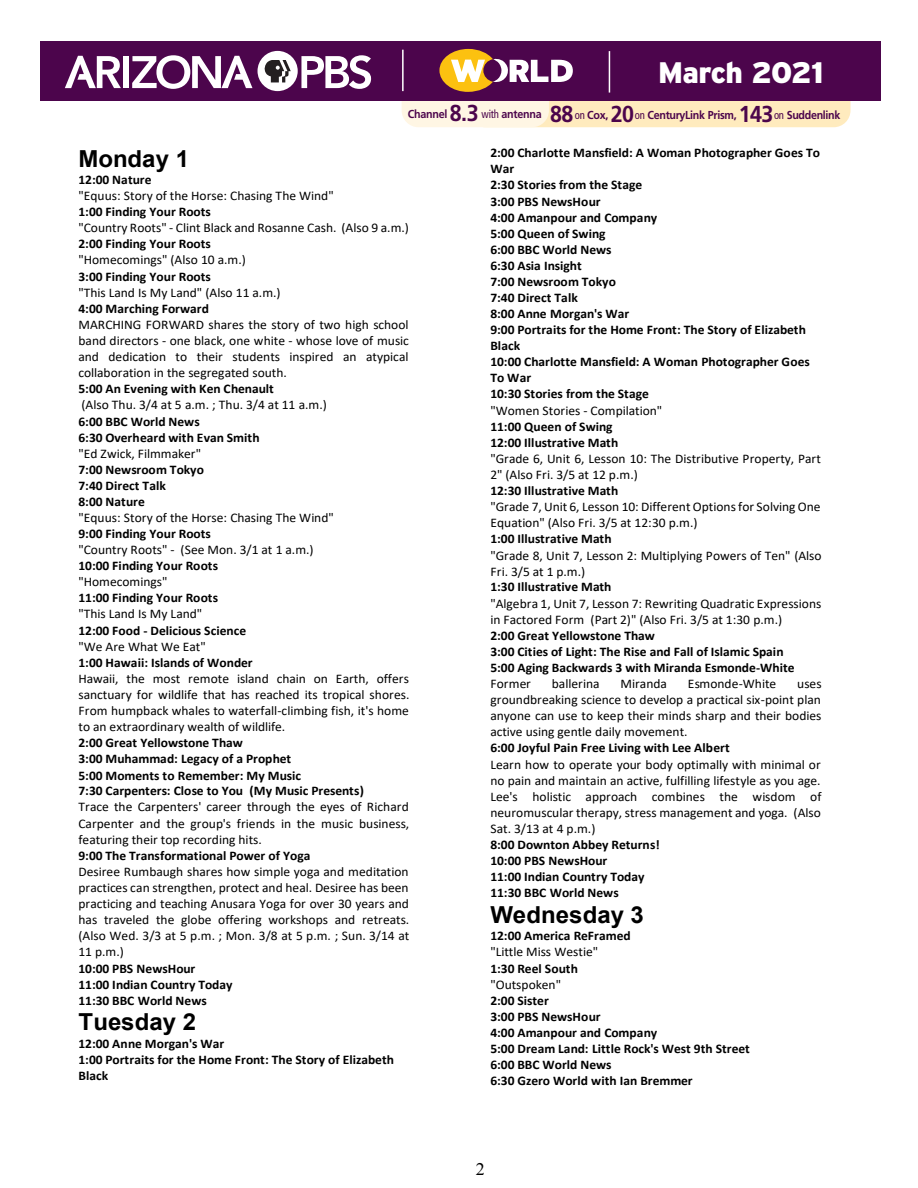
<style>
.page{position:relative;width:918px;height:1188px;background:#fff}
.page>*{position:absolute;margin:0;border:0;box-sizing:border-box;transform-origin:0 0}
.t1{font:900 29.7px "PBS Explorer";letter-spacing:-.03em;color:#fff}
.t2{font:700 23.4px "Arial";color:#000}
.t3{font:17.55px "Times New Roman";color:#000}
.t4{font:13.2px/16px "Calibri";color:#000}
.t5{font:700 13.2px/16px "Calibri";color:#000}
.t6{font:700 11.55px "Frutiger LT Std";letter-spacing:-.03em;color:#4c054c;scale:.93 1}
.s1{font-size:23.1px}
.s2{font-weight:400;font-stretch:condensed}
.s3{font-weight:700}
.s4{font-weight:400}
</style>
<div class="page">
<div style="left:41px;top:41px;width:840px;height:60px;background:#4c054c"></div>
<svg style="left:65px;top:56px;width:56px;height:32px"></svg>
<div style="left:123px;top:56px;width:6px;height:32px;background:#fff"></div>
<svg style="left:132px;top:55px;width:120px;height:34px"></svg>
<svg style="left:258px;top:51px;width:113px;height:40px"></svg>
<svg style="left:402px;top:49px;width:449px;height:78px"></svg>
<p class="t6" style="left:408px;top:108px;width:145px">Channel <span class="s1">8.3</span> <span class="s2">with</span> antenna</p>
<h1 class="t1" style="left:658px;top:55px;width:167px">March 2021</h1>
<p class="t6" style="left:550px;top:108px;width:314px"><span class="s1">88</span> <span class="s2">on</span> Cox, <span class="s1">20</span><span class="s2">on</span> CenturyLink Prism, <span class="s1">143</span><span class="s2">on</span> Suddenlink</p>
<p class="t2" style="left:79px;top:143px;width:112px">Monday 1</p>
<p class="t4" style="left:79px;top:172px;width:332px"><span class="s3">12:00 Nature<br></span>"Equus: Story of the Horse: Chasing The Wind"<br><span class="s3">1:00 Finding Your Roots<br></span>"Country Roots" - Clint Black and Rosanne Cash. (Also 9 a.m.)<br><span class="s3">2:00 Finding Your Roots<br></span>"Homecomings" (Also 10 a.m.)<br><span class="s3">3:00 Finding Your Roots<br></span>"This Land Is My Land" (Also 11 a.m.)<br><span class="s3">4:00 Marching Forward<br></span>MARCHING FORWARD shares the story of two high school band directors - one black, one white - whose love of music and dedication to their students inspired an atypical collaboration in the segregated south.<br><span class="s3">5:00 An Evening with Ken Chenault<br></span>(Also Thu. 3/4 at 5 a.m. ; Thu. 3/4 at 11 a.m.)<br><span class="s3">6:00 BBC World News<br>6:30 Overheard with Evan Smith<br></span>"Ed Zwick, Filmmaker"<br><span class="s3">7:00 Newsroom Tokyo<br>7:40 Direct Talk<br>8:00 Nature<br></span>"Equus: Story of the Horse: Chasing The Wind"<br><span class="s3">9:00 Finding Your Roots<br></span>"Country Roots" - (See Mon. 3/1 at 1 a.m.)<br><span class="s3">10:00 Finding Your Roots<br></span>"Homecomings"<br><span class="s3">11:00 Finding Your Roots<br></span>"This Land Is My Land"<br><span class="s3">12:00 Food - Delicious Science<br></span>"We Are What We Eat"<br><span class="s3">1:00 Hawaii: Islands of Wonder<br></span>Hawaii, the most remote island chain on Earth, offers sanctuary for wildlife that has reached its tropical shores.<br>From humpback whales to waterfall-climbing fish, it's home to an extraordinary wealth of wildlife.<br><span class="s3">2:00 Great Yellowstone Thaw<br>3:00 Muhammad: Legacy of a Prophet<br>5:00 Moments to Remember: My Music<br>7:30 Carpenters: Close to You (My Music Presents)<br></span>Trace the Carpenters' career through the eyes of Richard Carpenter and the group's friends in the music business, featuring their top recording hits.<br><span class="s3">9:00 The Transformational Power of Yoga<br></span>Desiree Rumbaugh shares how simple yoga and meditation practices can strengthen, protect and heal. Desiree has been practicing and teaching Anusara Yoga for over 30 years and has traveled the globe offering workshops and retreats. (Also Wed. 3/3 at 5 p.m. ; Mon. 3/8 at 5 p.m. ; Sun. 3/14 at 11 p.m.)<br><span class="s3">10:00 PBS NewsHour<br>11:00 Indian Country Today<br>11:30 BBC World News</span></p>
<p class="t2" style="left:79px;top:1006px;width:119px">Tuesday 2</p>
<p class="t5" style="left:79px;top:1035px;width:317px">12:00 Anne Morgan's War<br>1:00 Portraits for the Home Front: The Story of Elizabeth<br>Black</p>
<p class="t5" style="left:490px;top:145px;width:333px">2:00 Charlotte Mansfield: A Woman Photographer Goes To<br>War<br>2:30 Stories from the Stage<br>3:00 PBS NewsHour<br>4:00 Amanpour and Company<br>5:00 Queen of Swing<br>6:00 BBC World News<br>6:30 Asia Insight<br>7:00 Newsroom Tokyo<br>7:40 Direct Talk<br>8:00 Anne Morgan's War<br>9:00 Portraits for the Home Front: The Story of Elizabeth<br>Black<br>10:00 Charlotte Mansfield: A Woman Photographer Goes<br>To War<br>10:30 Stories from the Stage<br><span class="s4">"Women Stories - Compilation"<br></span>11:00 Queen of Swing<br>12:00 Illustrative Math<br><span class="s4">"Grade 6, Unit 6, Lesson 10: The Distributive Property, Part<br>2" (Also Fri. 3/5 at 12 p.m.)<br></span>12:30 Illustrative Math<br><span class="s4">"Grade 7, Unit 6, Lesson 10: Different Options for Solving One<br>Equation" (Also Fri. 3/5 at 12:30 p.m.)<br></span>1:00 Illustrative Math<br><span class="s4">"Grade 8, Unit 7, Lesson 2: Multiplying Powers of Ten" (Also<br>Fri. 3/5 at 1 p.m.)<br></span>1:30 Illustrative Math<br><span class="s4">"Algebra 1, Unit 7, Lesson 7: Rewriting Quadratic Expressions in Factored Form (Part 2)" (Also Fri. 3/5 at 1:30 p.m.)<br></span>2:00 Great Yellowstone Thaw<br>3:00 Cities of Light: The Rise and Fall of Islamic Spain<br>5:00 Aging Backwards 3 with Miranda Esmonde-White<br><span class="s4">Former</span></p>
<p class="t4" style="left:552px;top:675px;width:49px">ballerina</p>
<p class="t4" style="left:621px;top:675px;width:48px">Miranda</p>
<p class="t4" style="left:688px;top:675px;width:90px">Esmonde-White</p>
<p class="t4" style="left:490px;top:675px;width:333px;text-indent:307px">uses groundbreaking science to develop a practical six-point plan anyone can use to keep their minds sharp and their bodies active using gentle daily movement.<br><span class="s3">6:00 Joyful Pain Free Living with Lee Albert<br></span>Learn how to operate your body optimally with minimal or no pain and maintain an active, fulfilling lifestyle as you age.<br>Lee's holistic approach combines the wisdom of neuromuscular therapy, stress management and yoga. (Also Sat. 3/13 at 4 p.m.)<br><span class="s3">8:00 Downton Abbey Returns!<br>10:00 PBS NewsHour<br>11:00 Indian Country Today<br>11:30 BBC World News</span></p>
<p class="t2" style="left:490px;top:899px;width:155px">Wednesday 3</p>
<p class="t5" style="left:490px;top:928px;width:261px">12:00 America ReFramed<br><span class="s4">"Little Miss Westie"<br></span>1:30 Reel South<br><span class="s4">"Outspoken"<br></span>2:00 Sister<br>3:00 PBS NewsHour<br>4:00 Amanpour and Company<br>5:00 Dream Land: Little Rock's West 9th Street<br>6:00 BBC World News<br>6:30 Gzero World with Ian Bremmer</p>
<p class="t3" style="left:476px;top:1157px;width:10px">2</p>
</div>
